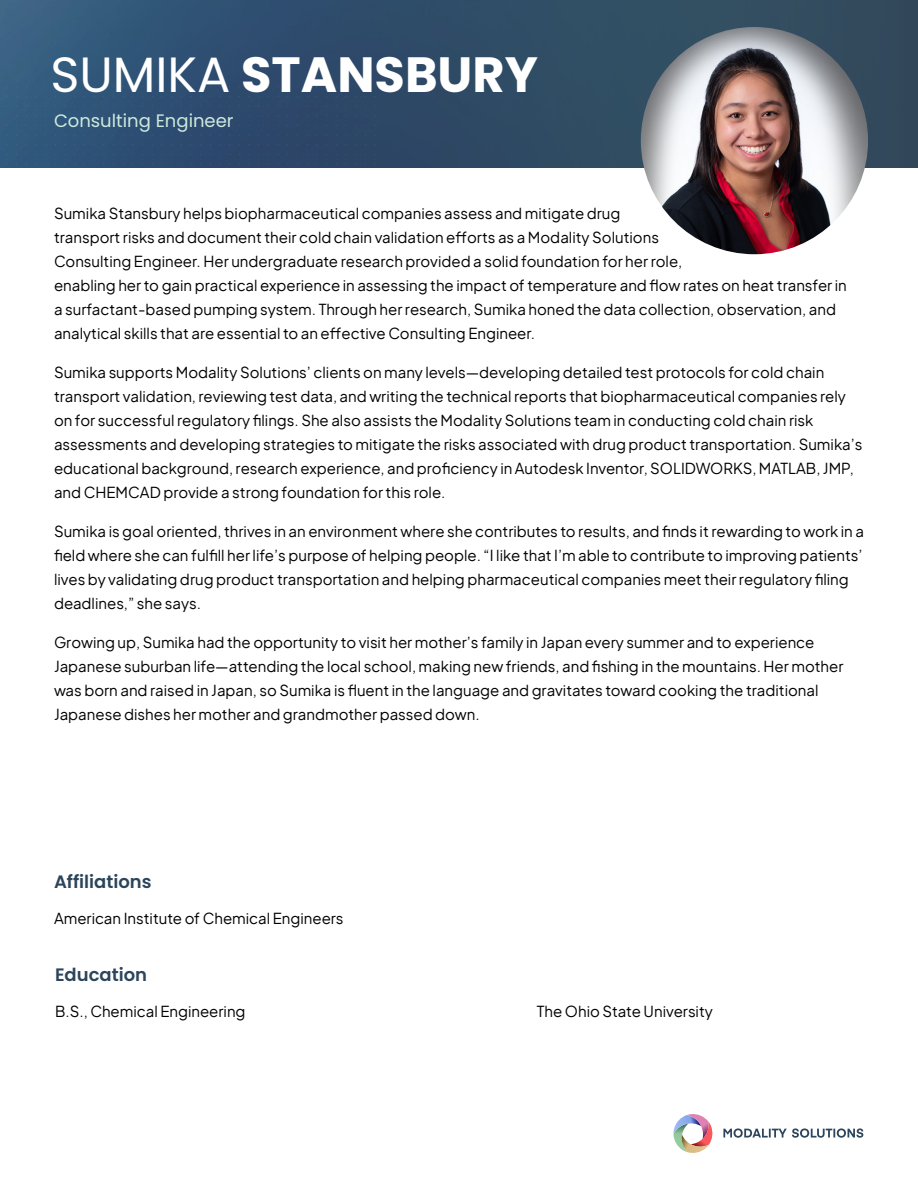
<style>
.page{position:relative;width:918px;height:1188px;background:#fff}
.page>*{position:absolute;margin:0;border:0;box-sizing:border-box;transform-origin:0 0}
.t1{font:700 49.5px "Poppins";color:#fff}
.t2{font:600 18px "Poppins";color:#2c455b}
.t3{font:18px "Poppins";color:#cde9dd}
.t4{font:15px/24px "Eudoxus Sans";color:#000}
.s1{font-weight:400}
</style>
<div class="page">
<img style="left:0;top:0;width:902px;height:168px">
<svg style="left:673px;top:1114px;width:40px;height:39px"></svg>
<svg style="left:723px;top:1128px;width:140px;height:10px"></svg>
<img style="left:641px;top:27px;width:227px;height:227px;border-radius:114px">
<h1 class="t1" style="left:50px;top:46px;width:489px"><span class="s1">SUMIKA</span> STANSBURY</h1>
<p class="t3" style="left:54px;top:111px;width:181px">Consulting Engineer</p>
<p class="t4" style="left:54px;top:200px;width:794px">Sumika Stansbury helps biopharmaceutical companies assess and mitigate drug<br>transport risks and document their cold chain validation efforts as a Modality Solutions<br>Consulting Engineer. Her undergraduate research provided a solid foundation for her role,<br>enabling her to gain practical experience in assessing the impact of temperature and flow rates on heat transfer in a surfactant-based pumping system. Through her research, Sumika honed the data collection, observation, and analytical skills that are essential to an effective Consulting Engineer.</p>
<p class="t4" style="left:54px;top:359px;width:810px">Sumika supports Modality Solutions’ clients on many levels—developing detailed test protocols for cold chain transport validation, reviewing test data, and writing the technical reports that biopharmaceutical companies rely on for successful regulatory filings. She also assists the Modality Solutions team in conducting cold chain risk assessments and developing strategies to mitigate the risks associated with drug product transportation. Sumika’s educational background, research experience, and proficiency in Autodesk Inventor, SOLIDWORKS, MATLAB, JMP, and CHEMCAD provide a strong foundation for this role.</p>
<p class="t4" style="left:54px;top:518px;width:812px">Sumika is goal oriented, thrives in an environment where she contributes to results, and finds it rewarding to work in a field where she can fulfill her life’s purpose of helping people. “I like that I’m able to contribute to improving patients’ lives by validating drug product transportation and helping pharmaceutical companies meet their regulatory filing deadlines,” she says.</p>
<p class="t4" style="left:54px;top:629px;width:791px">Growing up, Sumika had the opportunity to visit her mother’s family in Japan every summer and to experience Japanese suburban life—attending the local school, making new friends, and fishing in the mountains. Her mother was born and raised in Japan, so Sumika is fluent in the language and gravitates toward cooking the traditional Japanese dishes her mother and grandmother passed down.</p>
<p class="t2" style="left:54px;top:871px;width:99px">Affiliations</p>
<p class="t4" style="left:54px;top:906px;width:291px">American Institute of Chemical Engineers</p>
<p class="t2" style="left:55px;top:965px;width:94px">Education</p>
<p class="t4" style="left:55px;top:999px;width:192px">B.S., Chemical Engineering</p>
<p class="t4" style="left:537px;top:999px;width:178px">The Ohio State University</p>
</div>
